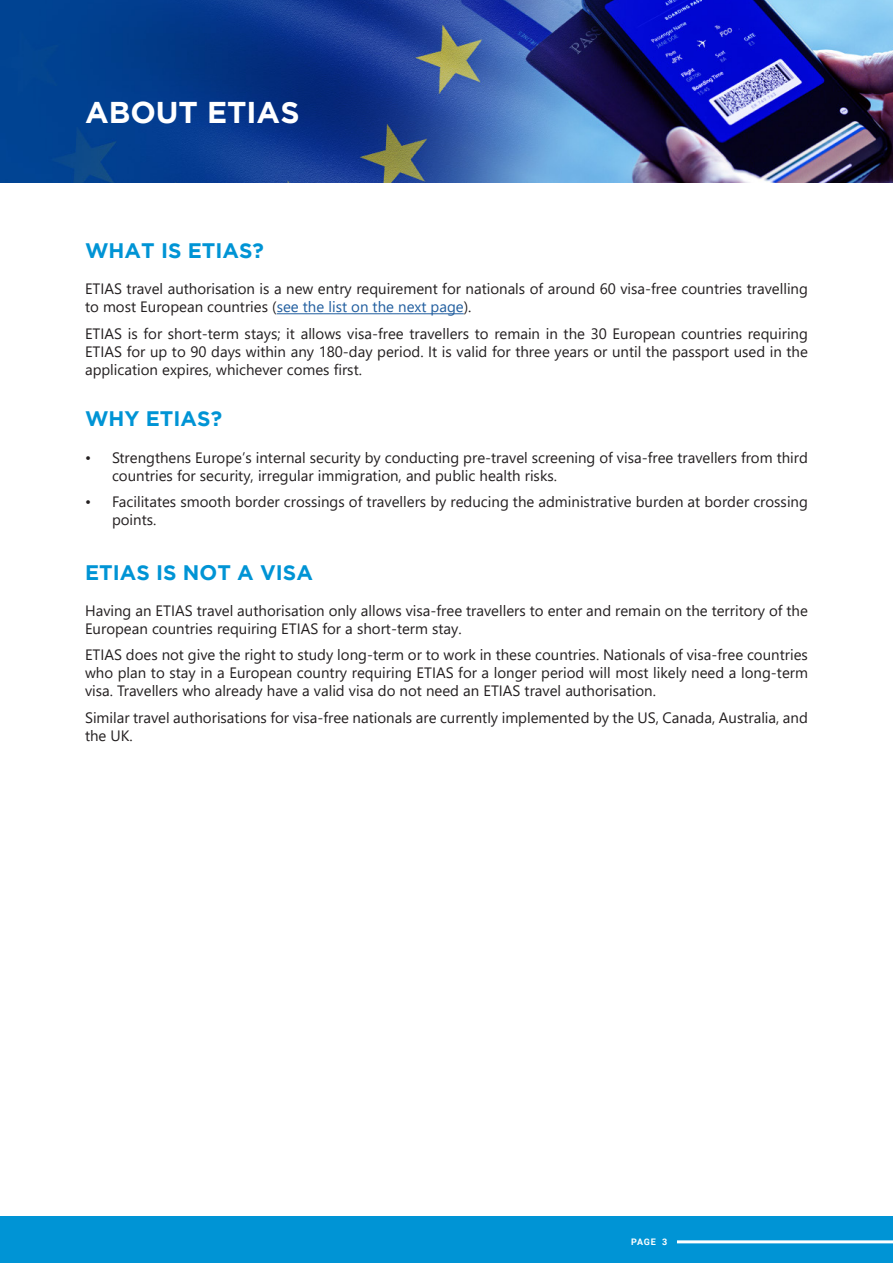
<style>
.page{position:relative;width:893px;height:1263px;background:#fff}
.page>*{position:absolute;margin:0;border:0;box-sizing:border-box;transform-origin:0 0}
.t1{font:700 30px "Gotham";color:#fff}
.t2{font:700 21px "Gotham";color:#0094d5}
.t3{font:15px/18px "Segoe UI";color:#231f20}
.t4{font:700 9px "Roboto";color:#fff}
.s1{color:#215e9f}
</style>
<div class="page">
<div style="left:0;top:1217px;width:893px;height:46px;background:#0094d5"></div>
<hr style="left:677px;top:1240px;width:216px;height:3px;background:#fff">
<hr style="left:277px;top:313px;width:187px;height:1px;background:#215e9f">
<img style="left:0;top:0;width:893px;height:182px">
<h1 class="t1" style="left:85px;top:95px;width:216px">ABOUT ETIAS</h1>
<h2 class="t2" style="left:85px;top:239px;width:181px">WHAT IS ETIAS?</h2>
<p class="t3" style="left:85px;top:279px;width:724px">ETIAS travel authorisation is a new entry requirement for nationals of around 60 visa-free countries travelling to most European countries (<span class="s1">see the list on the next page</span>).</p>
<p class="t3" style="left:85px;top:323px;width:724px;text-align:justify">ETIAS is for short-term stays; it allows visa-free travellers to remain in the 30 European countries requiring ETIAS for up to 90 days within any 180-day period. It is valid for three years or until the passport used in the application expires, whichever comes first.</p>
<h2 class="t2" style="left:85px;top:407px;width:139px">WHY ETIAS?</h2>
<p class="t3" style="left:112px;top:447px;width:697px;text-indent:-27px">• Strengthens Europe’s internal security by conducting pre-travel screening of visa-free travellers from third countries for security, irregular immigration, and public health risks.</p>
<p class="t3" style="left:112px;top:491px;width:697px;text-indent:-27px">• Facilitates smooth border crossings of travellers by reducing the administrative burden at border crossing points.</p>
<h2 class="t2" style="left:85px;top:560px;width:229px">ETIAS IS NOT A VISA</h2>
<p class="t3" style="left:85px;top:600px;width:724px">Having an ETIAS travel authorisation only allows visa-free travellers to enter and remain on the territory of the<br>European countries requiring ETIAS for a short-term stay.</p>
<p class="t3" style="left:85px;top:644px;width:724px;text-align:justify">ETIAS does not give the right to study long-term or to work in these countries. Nationals of visa-free countries who plan to stay in a European country requiring ETIAS for a longer period will most likely need a long-term visa. Travellers who already have a valid visa do not need an ETIAS travel authorisation.</p>
<p class="t3" style="left:85px;top:707px;width:724px">Similar travel authorisations for visa-free nationals are currently implemented by the US, Canada, Australia, and the UK.</p>
<p class="t4" style="left:631px;top:1235px;width:38px">PAGE 3</p>
</div>
